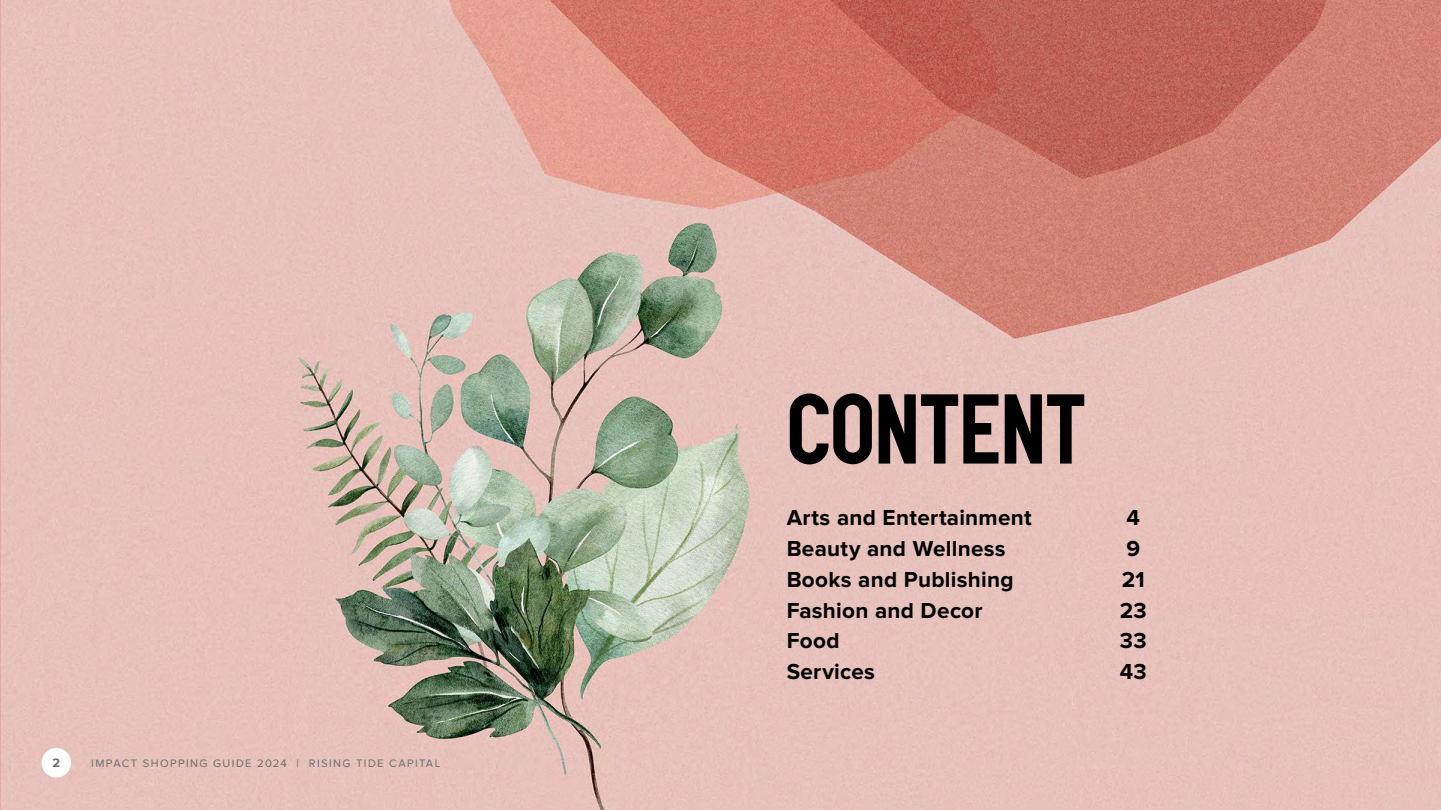
<style>
.page{position:relative;width:1441px;height:810px;background:#fff}
.page>*{position:absolute;margin:0;border:0;box-sizing:border-box;transform-origin:0 0}
.t1{font:700 97.5px "Graph";color:#000}
.t2{font:700 22.5px/30.8px "Proxima Nova";letter-spacing:.015em;color:#000}
.t3{font:700 12.75px "Proxima Nova";color:#6b6c6f}
.t4{font:11.25px "Proxima Nova";letter-spacing:.125em;color:#6b6c6f}
</style>
<div class="page">
<img style="left:0;top:0;width:1440px;height:810px">
<div style="left:42px;top:748px;width:29px;height:30px;background:#fff;border-radius:50%"></div>
<p class="t3" style="left:52px;top:756px;width:9px">2</p>
<p class="t4" style="left:91px;top:757px;width:351px">IMPACT SHOPPING GUIDE 2024 | RISING TIDE CAPITAL</p>
<h1 class="t1" style="left:786px;top:373px;width:300px">CONTENT</h1>
<p class="t2" style="left:786px;top:503px;width:246px">Arts and Entertainment<br>Beauty and Wellness<br>Books and Publishing<br>Fashion and Decor<br>Food<br>Services</p>
<p class="t2" style="left:1119px;top:503px;width:29px;text-align:center">4<br>9<br>21<br>23<br>33<br>43</p>
</div>
